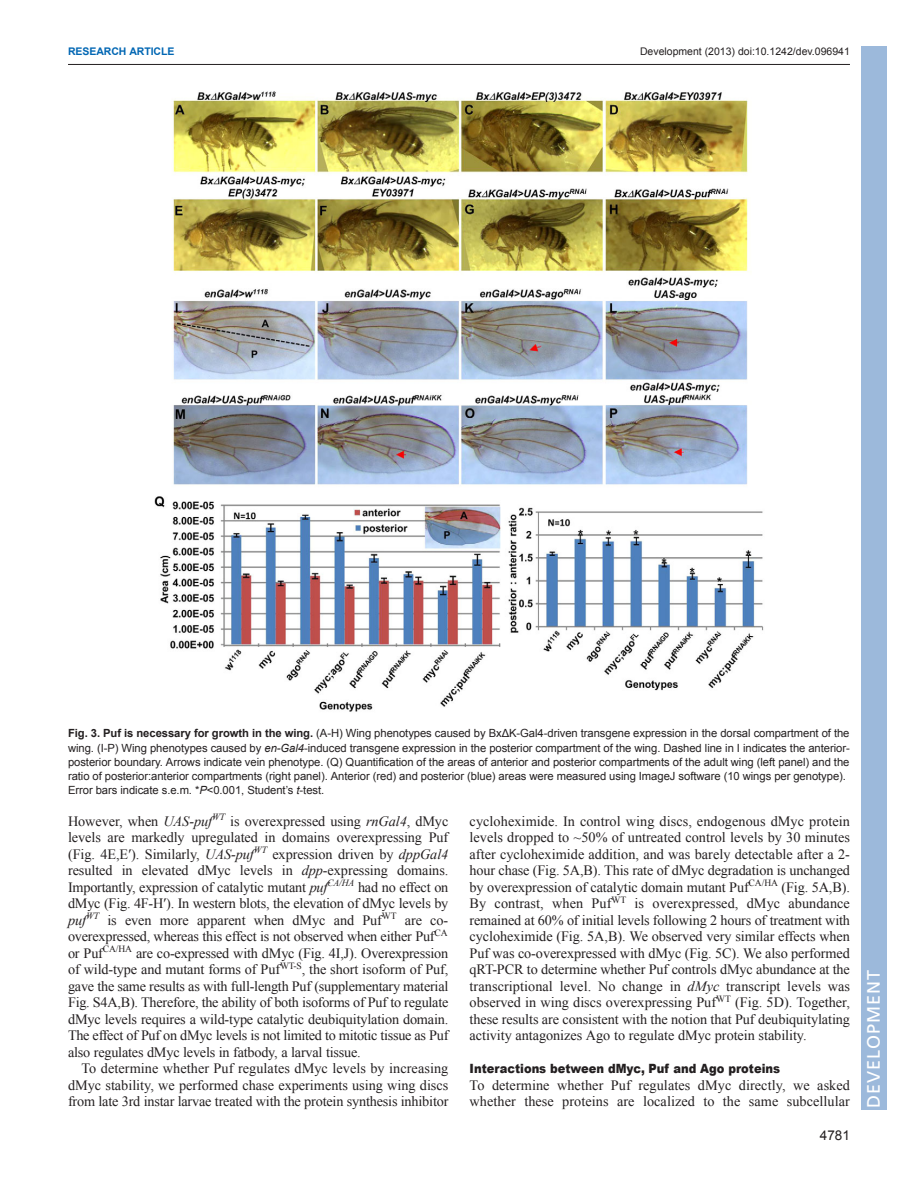
<style>
.page{position:relative;width:918px;height:1188px;background:#fff}
.page>*{position:absolute;margin:0;border:0;box-sizing:border-box;transform-origin:0 0}
.t1{font:18px "Frutiger LT Std";letter-spacing:.055em;color:#fff}
.t2{font:14.25px/16.5px "Times New Roman";letter-spacing:-.005em;color:#231f20;text-align:justify}
.t3{font:13.5px "Arial";color:#231f20}
.t4{font:900 12.75px "Arial";color:#231f20;scale:.9 1}
.t5{font:11.25px/14.2px "Arial";letter-spacing:-.005em;color:#231f20}
.t6{font:10.5px "Arial";color:#231f20}
.t7{font:700 10.5px "Arial";letter-spacing:-.005em;color:#0166b3}
.s1{font-weight:700}
.s2{font-style:italic}
</style>
<div class="page">
<hr style="left:68px;top:64px;width:782px;height:1px;background:#231f20">
<img style="left:154px;top:91px;width:610px;height:621px">
<div style="left:861px;top:46px;width:25px;height:1064px;background:#9cb9db"></div>
<p class="t7" style="left:68px;top:45px;width:108px">RESEARCH ARTICLE</p>
<p class="t6" style="left:640px;top:45px;width:211px">Development (2013) doi:10.1242/dev.096941</p>
<p class="t5" style="left:68px;top:726px;width:783px"><span class="s1">Fig. 3. Puf is necessary for growth in the wing.</span> (A-H) Wing phenotypes caused by BxΔK-Gal4-driven transgene expression in the dorsal compartment of the wing. (I-P) Wing phenotypes caused by <span class="s2">en-Gal4</span>-induced transgene expression in the posterior compartment of the wing. Dashed line in I indicates the anterior&shy;posterior boundary. Arrows indicate vein phenotype. (Q) Quantification of the areas of anterior and posterior compartments of the adult wing (left panel) and the ratio of posterior:anterior compartments (right panel). Anterior (red) and posterior (blue) areas were measured using ImageJ software (10 wings per genotype).<br>Error bars indicate s.e.m. *<span class="s2">P</span>&lt;0.001, Student’s <span class="s2">t</span>-test.</p>
<p class="t2" style="left:68px;top:813px;width:382px">However, when <span class="s2">UAS-puf</span><sup>WT</sup> is overexpressed using <span class="s2">rnGal4</span>, dMyc levels are markedly upregulated in domains overexpressing Puf (Fig. 4E,E′). Similarly, <span class="s2">UAS-puf</span><sup>WT</sup> expression driven by <span class="s2">dppGal4 </span>resulted in elevated dMyc levels in <span class="s2">dpp</span>-expressing domains.<br>Importantly, expression of catalytic mutant <span class="s2">puf</span><sup>CA/HA</sup> had no effect on dMyc (Fig. 4F-H′). In western blots, the elevation of dMyc levels by <span class="s2">puf</span><sup>WT</sup> is even more apparent when dMyc and Puf<sup>WT</sup> are co&shy;overexpressed, whereas this effect is not observed when either Puf<sup>CA </sup>or Puf<sup>CA/HA</sup> are co-expressed with dMyc (Fig. 4I,J). Overexpression of wild-type and mutant forms of Puf<sup>WT-S</sup>, the short isoform of Puf, gave the same results as with full-length Puf (supplementary material Fig. S4A,B). Therefore, the ability of both isoforms of Puf to regulate dMyc levels requires a wild-type catalytic deubiquitylation domain.<br>The effect of Puf on dMyc levels is not limited to mitotic tissue as Puf also regulates dMyc levels in fatbody, a larval tissue.</p>
<p class="t2" style="left:68px;top:1060px;width:382px;text-indent:13px">To determine whether Puf regulates dMyc levels by increasing dMyc stability, we performed chase experiments using wing discs from late 3rd instar larvae treated with the protein synthesis inhibitor</p>
<p class="t2" style="left:470px;top:813px;width:382px">cycloheximide. In control wing discs, endogenous dMyc protein levels dropped to ~50% of untreated control levels by 30 minutes after cycloheximide addition, and was barely detectable after a 2- hour chase (Fig. 5A,B). This rate of dMyc degradation is unchanged by overexpression of catalytic domain mutant Puf<sup>CA/HA</sup> (Fig. 5A,B).<br>By contrast, when Puf<sup>WT</sup> is overexpressed, dMyc abundance remained at 60% of initial levels following 2 hours of treatment with cycloheximide (Fig. 5A,B). We observed very similar effects when Puf was co-overexpressed with dMyc (Fig. 5C). We also performed qRT-PCR to determine whether Puf controls dMyc abundance at the transcriptional level. No change in <span class="s2">dMyc</span> transcript levels was observed in wing discs overexpressing Puf<sup>WT</sup> (Fig. 5D). Together, these results are consistent with the notion that Puf deubiquitylating activity antagonizes Ago to regulate dMyc protein stability.</p>
<p class="t4" style="left:470px;top:1059px;width:347px">Interactions between dMyc, Puf and Ago proteins</p>
<p class="t2" style="left:470px;top:1077px;width:382px">To determine whether Puf regulates dMyc directly, we asked whether these proteins are localized to the same subcellular</p>
<p class="t3" style="left:820px;top:1128px;width:32px">4781</p>
<p class="t1" style="left:863px;top:1108px;width:140px;rotate:-90deg">DEVELOPMENT</p>
</div>
